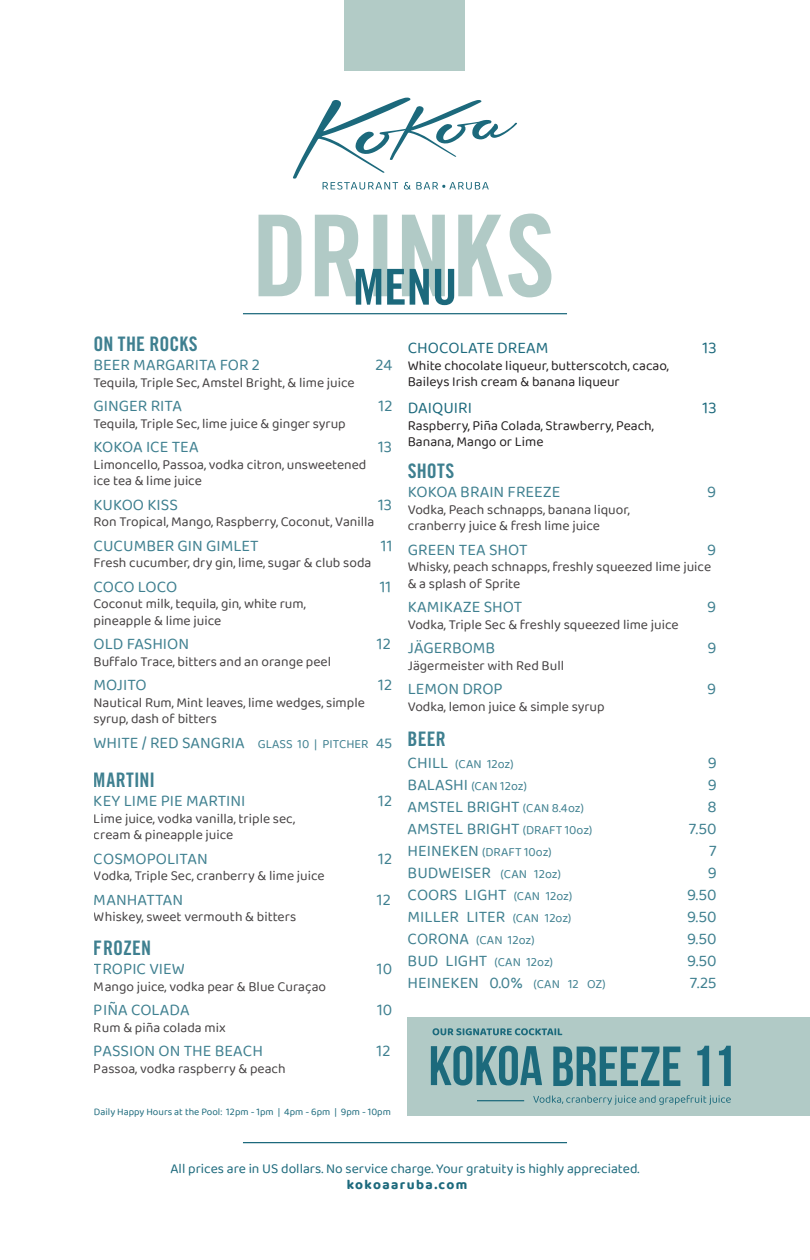
<style>
.page{position:relative;width:810px;height:1260px;background:#fff}
.page>*{position:absolute;margin:0;border:0;box-sizing:border-box;transform-origin:0 0}
.t1{font:20px "Trade Gothic LT Bold Cond Twenty";letter-spacing:.01em;color:#1c697c}
.t2{font:16.25px "Baloo 2";color:#1c697c}
.t3{font:13.75px/16.5px "Baloo 2";color:#231f20}
.t4{font:13.75px/16.5px "Baloo Tamma 2";color:#231f20}
.t5{font:13.75px "Baloo 2";color:#1c697c}
.t6{font:700 13.75px "Baloo 2";letter-spacing:.1em;color:#1c697c}
.t7{font:12.5px "Baloo 2";color:#1c697c}
.t8{font:10px "Baloo 2";color:#1c6a7c}
.s1{font-size:12.5px}
.s2{font-size:15px}
.s3{font-family:"Baloo 2"}
.s4{font-size:16.25px}
</style>
<div class="page">
<hr style="left:243px;top:313px;width:324px;height:1px;background:#1c697c">
<hr style="left:243px;top:1142px;width:324px;height:1px;background:#1c697c">
<svg style="left:259px;top:214px;width:292px;height:91px"></svg>
<div style="left:345px;top:0;width:120px;height:71px;background:#b2cbc6"></div>
<svg style="left:293px;top:98px;width:224px;height:92px"></svg>
<div style="left:408px;top:1017px;width:402px;height:98px;background:#b1cac6"></div>
<hr style="left:477px;top:1100px;width:47px;height:1px;background:#1c697c">
<svg style="left:553px;top:1047px;width:127px;height:39px"></svg>
<svg style="left:431px;top:1046px;width:111px;height:40px"></svg>
<svg style="left:533px;top:1095px;width:198px;height:10px"></svg>
<svg style="left:697px;top:1046px;width:34px;height:40px"></svg>
<svg style="left:433px;top:1028px;width:129px;height:7px"></svg>
<h1 class="t1" style="left:94px;top:332px;width:106px">ON THE ROCKS</h1>
<p class="t2" style="left:94px;top:354px;width:168px">BEER MARGARITA FOR 2</p>
<p class="t2" style="left:376px;top:354px;width:18px">24</p>
<p class="t4" style="left:94px;top:374px;width:263px">Tequila, Triple Sec, Amstel Bright, &amp; lime juice</p>
<p class="t2" style="left:94px;top:395px;width:90px">GINGER RITA</p>
<p class="t2" style="left:378px;top:395px;width:16px">12</p>
<p class="t3" style="left:94px;top:416px;width:254px">Tequila, Triple Sec, lime juice &amp; ginger syrup</p>
<p class="t2" style="left:94px;top:436px;width:107px">KOKOA ICE TEA</p>
<p class="t2" style="left:378px;top:436px;width:16px">13</p>
<p class="t3" style="left:94px;top:457px;width:274px">Limoncello, Passoa, vodka citron, unsweetened ice tea &amp; lime juice</p>
<p class="t2" style="left:94px;top:493px;width:86px">KUKOO KISS</p>
<p class="t2" style="left:378px;top:493px;width:16px">13</p>
<p class="t3" style="left:94px;top:514px;width:282px">Ron Tropical, Mango, Raspberry, Coconut, Vanilla</p>
<p class="t2" style="left:94px;top:534px;width:167px">CUCUMBER GIN GIMLET</p>
<p class="t2" style="left:381px;top:534px;width:13px">11</p>
<p class="t3" style="left:94px;top:555px;width:279px">Fresh cucumber, dry gin, lime, sugar &amp; club soda</p>
<p class="t2" style="left:94px;top:575px;width:85px">COCO LOCO</p>
<p class="t2" style="left:380px;top:575px;width:13px">11</p>
<p class="t3" style="left:94px;top:596px;width:214px">Coconut milk, tequila, gin, white rum, pineapple &amp; lime juice</p>
<p class="t2" style="left:94px;top:633px;width:97px">OLD FASHION</p>
<p class="t2" style="left:377px;top:633px;width:16px">12</p>
<p class="t3" style="left:94px;top:654px;width:239px">Buffalo Trace, bitters and an orange peel</p>
<p class="t2" style="left:94px;top:674px;width:55px">MOJITO</p>
<p class="t2" style="left:378px;top:674px;width:16px">12</p>
<p class="t3" style="left:94px;top:695px;width:273px">Nautical Rum, Mint leaves, lime wedges, simple syrup, dash of bitters</p>
<p class="t2" style="left:94px;top:731px;width:300px">WHITE / RED SANGRIA <span class="s1">GLASS 10 | PITCHER</span> <span class="s2">45</span></p>
<h1 class="t1" style="left:94px;top:767px;width:63px">MARTINI</h1>
<p class="t2" style="left:94px;top:790px;width:153px">KEY LIME PIE MARTINI</p>
<p class="t2" style="left:378px;top:790px;width:16px">12</p>
<p class="t3" style="left:94px;top:811px;width:203px">Lime juice, vodka vanilla, triple sec, cream &amp; pineapple juice</p>
<p class="t2" style="left:94px;top:847px;width:115px">COSMOPOLITAN</p>
<p class="t2" style="left:378px;top:847px;width:16px">12</p>
<p class="t3" style="left:94px;top:868px;width:232px">Vodka, Triple Sec, cranberry &amp; lime juice</p>
<p class="t2" style="left:94px;top:888px;width:91px">MANHATTAN</p>
<p class="t2" style="left:377px;top:888px;width:16px">12</p>
<p class="t3" style="left:94px;top:909px;width:204px">Whiskey, sweet vermouth &amp; bitters</p>
<h1 class="t1" style="left:94px;top:935px;width:59px">FROZEN</h1>
<p class="t2" style="left:94px;top:957px;width:92px">TROPIC VIEW</p>
<p class="t2" style="left:377px;top:957px;width:17px">10</p>
<p class="t3" style="left:94px;top:979px;width:234px">Mango juice, vodka pear &amp; Blue Curaçao</p>
<p class="t2" style="left:94px;top:998px;width:97px">PIÑA COLADA</p>
<p class="t2" style="left:377px;top:998px;width:17px">10</p>
<p class="t3" style="left:94px;top:1020px;width:133px">Rum &amp; piña colada mix</p>
<p class="t2" style="left:94px;top:1039px;width:171px">PASSION ON THE BEACH</p>
<p class="t2" style="left:377px;top:1039px;width:16px">12</p>
<p class="t3" style="left:94px;top:1061px;width:193px">Passoa, vodka raspberry &amp; peach</p>
<p class="t8" style="left:94px;top:1105px;width:298px">Daily Happy Hours at the Pool: 12pm - 1pm | 4pm - 6pm | 9pm - 10pm</p>
<p class="t2" style="left:408px;top:337px;width:142px">CHOCOLATE DREAM</p>
<p class="t2" style="left:702px;top:337px;width:16px">13</p>
<p class="t3" style="left:408px;top:358px;width:263px">White chocolate liqueur, butterscotch, cacao,<br>Baileys Irish cream &amp; banana liqueur</p>
<p class="t2" style="left:408px;top:397px;width:66px">DAIQUIRI</p>
<p class="t2" style="left:703px;top:397px;width:16px">13</p>
<p class="t3" style="left:408px;top:418px;width:248px">Raspberry, Piña Colada, Strawberry, Peach,<br>Banana, Mango or Lime</p>
<h1 class="t1" style="left:408px;top:459px;width:48px">SHOTS</h1>
<p class="t2" style="left:408px;top:481px;width:154px">KOKOA BRAIN FREEZE</p>
<p class="t2" style="left:707px;top:481px;width:10px">9</p>
<p class="t4" style="left:408px;top:501px;width:224px">Vodka, Peach schnapps, banana liquor, cranberry juice <span class="s3">&amp;</span> fresh lime juice</p>
<p class="t2" style="left:408px;top:538px;width:121px">GREEN TEA SHOT</p>
<p class="t2" style="left:707px;top:538px;width:10px">9</p>
<p class="t3" style="left:408px;top:559px;width:305px">Whisky, peach schnapps, freshly squeezed lime juice &amp; a splash of Sprite</p>
<p class="t2" style="left:408px;top:596px;width:116px">KAMIKAZE SHOT</p>
<p class="t2" style="left:707px;top:596px;width:10px">9</p>
<p class="t3" style="left:408px;top:617px;width:272px">Vodka, Triple Sec &amp; freshly squeezed lime juice</p>
<p class="t2" style="left:408px;top:637px;width:89px">JÄGERBOMB</p>
<p class="t2" style="left:708px;top:637px;width:10px">9</p>
<p class="t3" style="left:408px;top:658px;width:158px">Jägermeister with Red Bull</p>
<p class="t2" style="left:408px;top:678px;width:97px">LEMON DROP</p>
<p class="t2" style="left:707px;top:678px;width:10px">9</p>
<p class="t3" style="left:408px;top:699px;width:198px">Vodka, lemon juice &amp; simple syrup</p>
<h1 class="t1" style="left:408px;top:727px;width:40px">BEER</h1>
<p class="t7" style="left:408px;top:755px;width:107px"><span class="s4">CHILL</span> (CAN 12oz)</p>
<p class="t2" style="left:708px;top:752px;width:10px">9</p>
<p class="t7" style="left:408px;top:777px;width:121px"><span class="s4">BALASHI</span> (CAN 12oz)</p>
<p class="t2" style="left:708px;top:774px;width:10px">9</p>
<p class="t2" style="left:408px;top:796px;width:178px">AMSTEL BRIGHT <span class="s1">(CAN 8.4oz)</span></p>
<p class="t2" style="left:707px;top:796px;width:11px">8</p>
<p class="t2" style="left:408px;top:818px;width:186px">AMSTEL BRIGHT <span class="s1">(DRAFT 10oz)</span></p>
<p class="t2" style="left:689px;top:818px;width:30px">7.50</p>
<p class="t7" style="left:408px;top:843px;width:146px"><span class="s4">HEINEKEN</span> (DRAFT 10oz)</p>
<p class="t2" style="left:709px;top:840px;width:9px">7</p>
<p class="t2" style="left:408px;top:862px;width:155px">BUDWEISER <span class="s1">(CAN 12oz)</span></p>
<p class="t2" style="left:708px;top:862px;width:10px">9</p>
<p class="t2" style="left:408px;top:884px;width:166px">COORS LIGHT <span class="s1">(CAN 12oz)</span></p>
<p class="t2" style="left:687px;top:884px;width:31px">9.50</p>
<p class="t2" style="left:408px;top:906px;width:165px">MILLER LITER <span class="s1">(CAN 12oz)</span></p>
<p class="t2" style="left:687px;top:906px;width:31px">9.50</p>
<p class="t7" style="left:408px;top:931px;width:128px"><span class="s4">CORONA</span> (CAN 12oz)</p>
<p class="t2" style="left:687px;top:928px;width:31px">9.50</p>
<p class="t7" style="left:408px;top:953px;width:147px"><span class="s4">BUD LIGHT</span> (CAN 12oz)</p>
<p class="t2" style="left:687px;top:950px;width:31px">9.50</p>
<p class="t2" style="left:408px;top:972px;width:200px">HEINEKEN 0.0% <span class="s1">(CAN 12 OZ)</span></p>
<p class="t2" style="left:690px;top:972px;width:28px">7.25</p>
<p class="t5" style="left:171px;top:1159px;width:470px">All prices are in US dollars. No service charge. Your gratuity is highly appreciated.</p>
<p class="t6" style="left:347px;top:1176px;width:122px">kokoaaruba.com</p>
</div>
